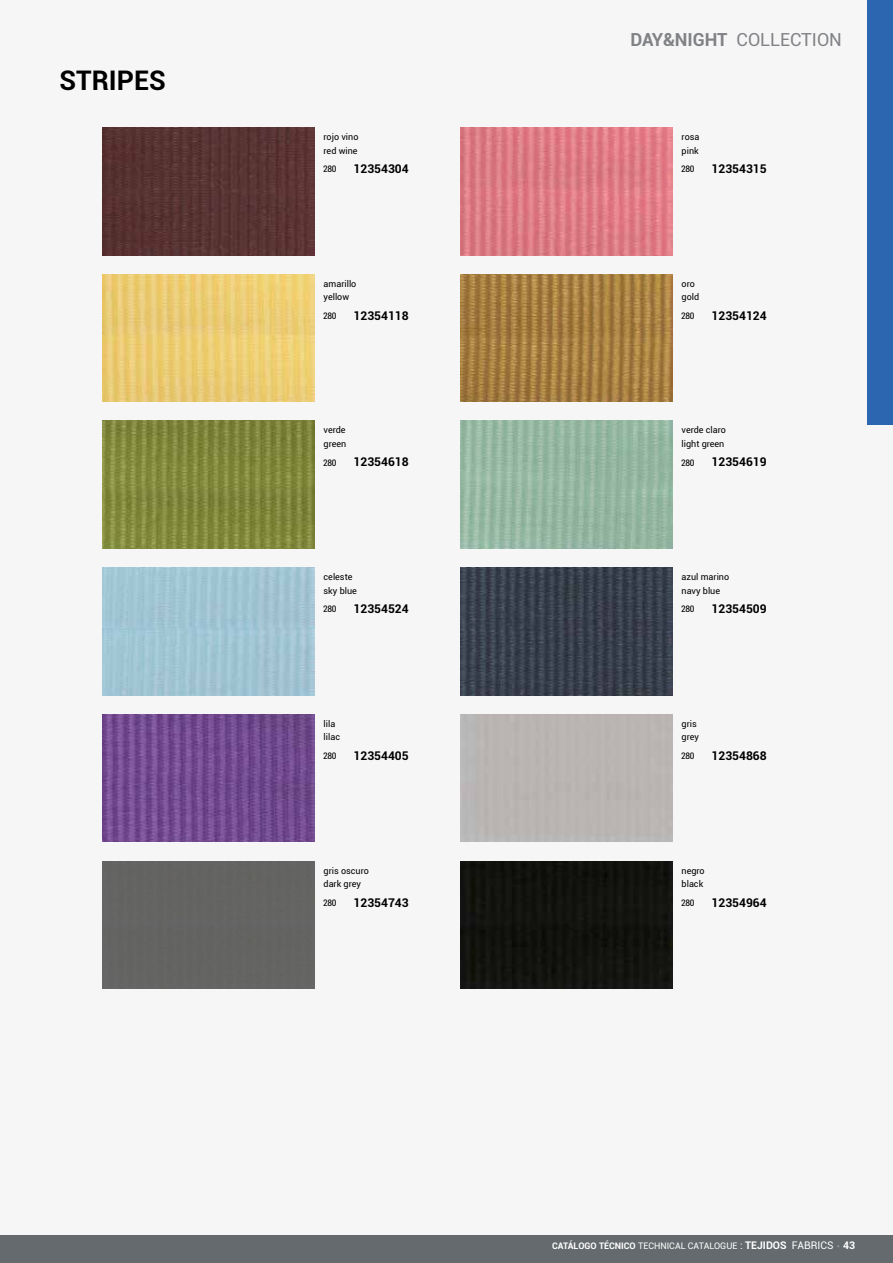
<style>
.page{position:relative;width:893px;height:1263px;background:#fff}
.page>*{position:absolute;margin:0;border:0;box-sizing:border-box;transform-origin:0 0}
.t1{font:700 27px "Roboto";color:#000}
.t2{font:18px "Roboto";color:#808285}
.t3{font:700 12px "Roboto";color:#000}
.t4{font:700 10.5px "Roboto";color:#fff}
.t5{font:9px/13.5px "Roboto";color:#000}
.t6{font:condensed 9px "Roboto";letter-spacing:-.03em;color:#000}
.t7{font:700 9px "Roboto";color:#fff}
.t8{font:9px "Roboto";color:#fff}
.s1{font-weight:700}
.s2{font-weight:400;font-size:9px}
.s3{font-weight:400}
</style>
<div class="page">
<div style="left:0;top:0;width:893px;height:1243px;background:#f6f6f6"></div>
<div style="left:867px;top:0;width:26px;height:425px;background:#2c65b0"></div>
<img style="left:102px;top:128px;width:213px;height:127px">
<img style="left:460px;top:128px;width:213px;height:127px">
<img style="left:102px;top:274px;width:213px;height:128px">
<img style="left:460px;top:274px;width:213px;height:128px">
<img style="left:102px;top:421px;width:213px;height:127px">
<img style="left:460px;top:421px;width:213px;height:127px">
<img style="left:102px;top:568px;width:213px;height:127px">
<img style="left:460px;top:568px;width:213px;height:127px">
<img style="left:102px;top:714px;width:213px;height:128px">
<div style="left:102px;top:861px;width:213px;height:128px;background:#646462"></div>
<div style="left:460px;top:861px;width:213px;height:128px;background:#12130f"></div>
<div style="left:0;top:1235px;width:893px;height:28px;background:#646a6d"></div>
<h1 class="t1" style="left:60px;top:62px;width:108px">STRIPES</h1>
<h2 class="t2" style="left:630px;top:27px;width:199px"><span class="s1">DAY&amp;NIGHT</span> COLLECTION</h2>
<p class="t5" style="left:324px;top:130px;width:36px">rojo vino red wine</p>
<p class="t5" style="left:682px;top:130px;width:19px">rosa pink</p>
<p class="t6" style="left:323px;top:163px;width:15px">280</p>
<h3 class="t3" style="left:354px;top:160px;width:57px">12354304</h3>
<p class="t6" style="left:681px;top:163px;width:15px">280</p>
<h3 class="t3" style="left:712px;top:160px;width:57px">12354315</h3>
<p class="t5" style="left:324px;top:276px;width:34px">amarillo yellow</p>
<p class="t5" style="left:682px;top:276px;width:19px">oro gold</p>
<p class="t6" style="left:323px;top:310px;width:15px">280</p>
<h3 class="t3" style="left:354px;top:307px;width:57px">12354118</h3>
<p class="t6" style="left:681px;top:310px;width:15px">280</p>
<h3 class="t3" style="left:712px;top:307px;width:57px">12354124</h3>
<p class="t5" style="left:324px;top:423px;width:24px">verde green</p>
<p class="t5" style="left:682px;top:423px;width:46px">verde claro light green</p>
<p class="t6" style="left:323px;top:456px;width:15px">280</p>
<h3 class="t3" style="left:354px;top:454px;width:57px">12354618</h3>
<p class="t6" style="left:681px;top:456px;width:15px">280</p>
<h3 class="t3" style="left:712px;top:454px;width:57px">12354619</h3>
<p class="t5" style="left:324px;top:570px;width:35px">celeste sky blue</p>
<p class="t5" style="left:682px;top:570px;width:49px">azul marino navy blue</p>
<p class="t6" style="left:323px;top:603px;width:15px">280</p>
<h3 class="t3" style="left:354px;top:600px;width:57px">12354524</h3>
<p class="t6" style="left:681px;top:603px;width:15px">280</p>
<h3 class="t3" style="left:712px;top:600px;width:57px">12354509</h3>
<p class="t5" style="left:324px;top:717px;width:18px">lila lilac</p>
<p class="t5" style="left:682px;top:717px;width:19px">gris grey</p>
<p class="t6" style="left:323px;top:750px;width:15px">280</p>
<h3 class="t3" style="left:354px;top:747px;width:57px">12354405</h3>
<p class="t6" style="left:681px;top:750px;width:15px">280</p>
<h3 class="t3" style="left:712px;top:747px;width:57px">12354868</h3>
<p class="t5" style="left:324px;top:863px;width:47px">gris oscuro dark grey</p>
<p class="t5" style="left:682px;top:863px;width:25px">negro black</p>
<p class="t6" style="left:323px;top:896px;width:15px">280</p>
<h3 class="t3" style="left:354px;top:894px;width:57px">12354743</h3>
<p class="t6" style="left:681px;top:896px;width:15px">280</p>
<h3 class="t3" style="left:712px;top:894px;width:57px">12354964</h3>
<p class="t7" style="left:552px;top:1239px;width:75px">CATÁLOGO TÉCNICO</p>
<p class="t8" style="left:638px;top:1239px;width:57px">technical cata</p>
<p class="t4" style="left:709px;top:1237px;width:147px"><span class="s2">logue</span> <span class="s3">:</span> TEJIDOS <span class="s3">FABRICS</span> 43</p>
</div>
